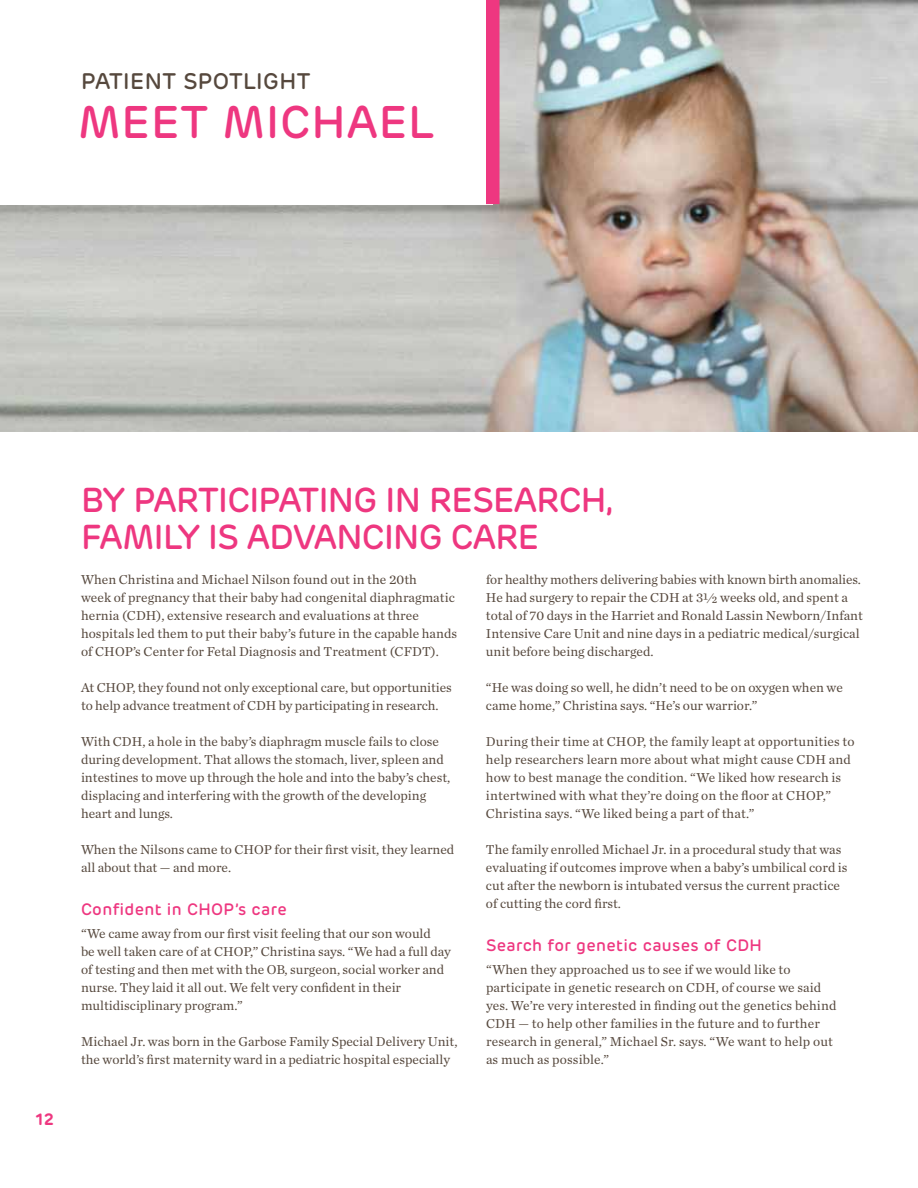
<style>
.page{position:relative;width:918px;height:1188px;background:#fff}
.page>*{position:absolute;margin:0;border:0;box-sizing:border-box;transform-origin:0 0}
.t1{font:500 45.6px "Rubrik";letter-spacing:.02em;color:#ee3780}
.t2{font:500 34.5px/37.5px "Rubrik";letter-spacing:-.02em;color:#ee3780}
.t3{font:500 22.5px "Rubrik";letter-spacing:.02em;color:#56483d}
.t4{font:500 16.5px "Rubrik";letter-spacing:.02em;color:#ee3780}
.t5{font:600 16.5px "Rubrik";color:#ee3780}
.t6{font:13.5px/18px "Chronicle Text G1";color:#56483d}
</style>
<div class="page">
<img style="left:0;top:0;width:918px;height:432px">
<div style="left:0;top:0;width:492px;height:204px;background:#fff"></div>
<div style="left:486px;top:0;width:14px;height:204px;background:#ee3780"></div>
<h3 class="t3" style="left:81px;top:67px;width:231px">PATIENT SPOTLIGHT</h3>
<h1 class="t1" style="left:78px;top:93px;width:357px">MEET MICHAEL</h1>
<p class="t5" style="left:36px;top:1108px;width:20px">12</p>
<h2 class="t2" style="left:81px;top:481px;width:534px">BY PARTICIPATING IN RESEARCH,<br>FAMILY IS ADVANCING CARE</h2>
<p class="t6" style="left:81px;top:570px;width:378px">When Christina and Michael Nilson found out in the 20th<br>week of pregnancy that their baby had congenital diaphragmatic hernia (CDH), extensive research and evaluations at three hospitals led them to put their baby’s future in the capable hands of CHOP’s Center for Fetal Diagnosis and Treatment (CFDT).</p>
<p class="t6" style="left:81px;top:678px;width:372px">At CHOP, they found not only exceptional care, but opportunities to help advance treatment of CDH by participating in research.</p>
<p class="t6" style="left:81px;top:732px;width:371px">With CDH, a hole in the baby’s diaphragm muscle fails to close during development. That allows the stomach, liver, spleen and intestines to move up through the hole and into the baby’s chest, displacing and interfering with the growth of the developing heart and lungs.</p>
<p class="t6" style="left:81px;top:840px;width:375px">When the Nilsons came to CHOP for their first visit, they learned all about that — and more.</p>
<p class="t4" style="left:81px;top:899px;width:207px">Confident in CHOP’s care</p>
<p class="t6" style="left:81px;top:924px;width:372px">“We came away from our first visit feeling that our son would<br>be well taken care of at CHOP,” Christina says. “We had a full day of testing and then met with the OB, surgeon, social worker and nurse. They laid it all out. We felt very confident in their multidisciplinary program.”</p>
<p class="t6" style="left:81px;top:1032px;width:378px">Michael Jr. was born in the Garbose Family Special Delivery Unit, the world’s first maternity ward in a pediatric hospital especially</p>
<p class="t6" style="left:486px;top:570px;width:378px">for healthy mothers delivering babies with known birth anomalies.<br>He had surgery to repair the CDH at 31/2 weeks old, and spent a total of 70 days in the Harriet and Ronald Lassin Newborn/Infant Intensive Care Unit and nine days in a pediatric medical/surgical unit before being discharged.</p>
<p class="t6" style="left:486px;top:678px;width:358px">“He was doing so well, he didn’t need to be on oxygen when we came home,” Christina says. “He’s our warrior.”</p>
<p class="t6" style="left:486px;top:732px;width:370px">During their time at CHOP, the family leapt at opportunities to help researchers learn more about what might cause CDH and how to best manage the condition. “We liked how research is intertwined with what they’re doing on the floor at CHOP,” Christina says. “We liked being a part of that.”</p>
<p class="t6" style="left:486px;top:840px;width:363px">The family enrolled Michael Jr. in a procedural study that was evaluating if outcomes improve when a baby’s umbilical cord is cut after the newborn is intubated versus the current practice of cutting the cord first.</p>
<p class="t4" style="left:486px;top:935px;width:277px">Search for genetic causes of CDH</p>
<p class="t6" style="left:486px;top:960px;width:352px">“When they approached us to see if we would like to participate in genetic research on CDH, of course we said yes. We’re very interested in finding out the genetics behind CDH — to help other families in the future and to further research in general,” Michael Sr. says. “We want to help out as much as possible.”</p>
</div>
